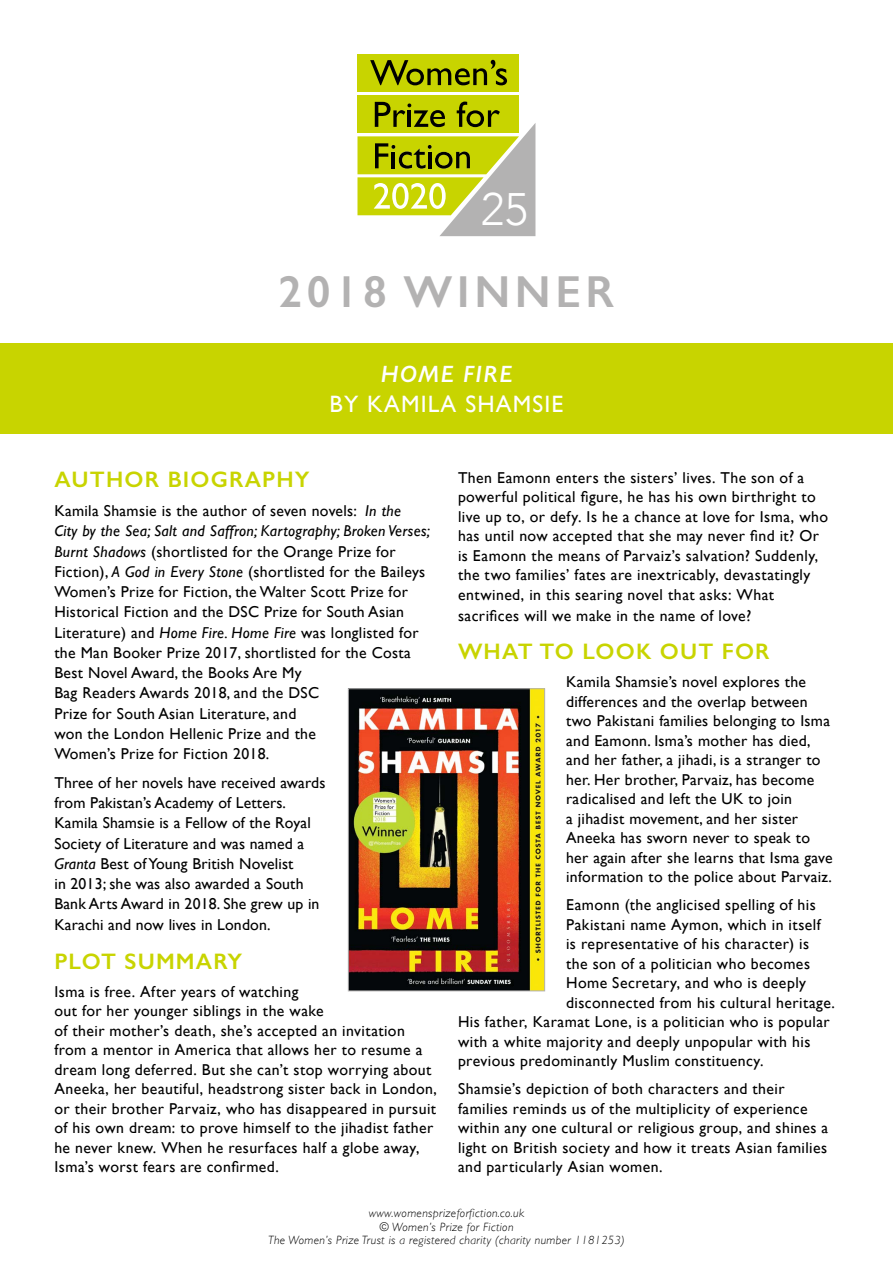
<style>
.page{position:relative;width:893px;height:1263px;background:#fff}
.page>*{position:absolute;margin:0;border:0;box-sizing:border-box;transform-origin:0 0}
.t1{font:300 45.45px "Avenir";color:#fff}
.t2{font:600 45px "Gill Sans";letter-spacing:.1em;color:#b3b2b2}
.t3{font:23.7px "Gill Sans";letter-spacing:.05em;color:#fff}
.t4{font:italic 600 23.7px "Gill Sans";letter-spacing:.05em;color:#fff}
.t5{font:600 22.5px "Gill Sans";letter-spacing:.05em;color:#c8d400}
.t6{font:15.75px/19.5px "Gill Sans";letter-spacing:.02em;color:#000}
.t7{font:italic 300 12px/13.5px "Gill Sans";letter-spacing:.03em;color:#000;text-align:center}
.s1{font-style:italic}
</style>
<div class="page">
<img style="left:350px;top:690px;width:193px;height:299px">
<div style="left:348px;top:688px;width:197px;height:303px;border:1px solid #b3b2b2"></div>
<div style="left:0;top:343px;width:893px;height:91px;background:#c8d400"></div>
<div style="left:357px;top:54px;width:162px;height:38px;background:#c8d400"></div>
<div style="left:357px;top:95px;width:162px;height:38px;background:#c8d400"></div>
<svg style="left:370px;top:60px;width:137px;height:25px"></svg>
<svg style="left:357px;top:102px;width:178px;height:134px"></svg>
<h1 class="t1" style="left:481px;top:182px;width:49px">25</h1>
<h2 class="t2" style="left:278px;top:264px;width:338px">2018 WINNER</h2>
<h3 class="t4" style="left:380px;top:360px;width:133px">HOME FIRE</h3>
<h3 class="t3" style="left:330px;top:390px;width:235px">BY KAMILA SHAMSIE</h3>
<h3 class="t5" style="left:54px;top:466px;width:257px">AUTHOR BIOGRAPHY</h3>
<p class="t6" style="left:54px;top:500px;width:377px;line-height:20.2px">Kamila Shamsie is the author of seven novels: <span class="s1">In the<br>City by the Sea; Salt and Saffron; Kartography; Broken Verses; Burnt Shadows</span> (shortlisted for the Orange Prize for Fiction), <span class="s1">A God in Every Stone</span> (shortlisted for the Baileys Women’s Prize for Fiction, the Walter Scott Prize for Historical Fiction and the DSC Prize for South Asian Literature) and <span class="s1">Home Fire. Home Fire</span> was longlisted for the Man Booker Prize 2017, shortlisted for the Costa Best Novel Award, the Books Are My<br>Bag Readers Awards 2018, and the DSC<br>Prize for South Asian Literature, and<br>won the London Hellenic Prize and the<br>Women’s Prize for Fiction 2018.</p>
<p class="t6" style="left:54px;top:772px;width:273px;line-height:20.4px">Three of her novels have received awards from Pakistan’s Academy of Letters.<br>Kamila Shamsie is a Fellow of the Royal Society of Literature and was named a <span class="s1">Granta</span> Best of Young British Novelist<br>in 2013; she was also awarded a South Bank Arts Award in 2018. She grew up in Karachi and now lives in London.</p>
<h3 class="t5" style="left:54px;top:947px;width:189px">PLOT SUMMARY</h3>
<p class="t6" style="left:54px;top:981px;width:384px">Isma is free. After years of watching<br>out for her younger siblings in the wake<br>of their mother’s death, she’s accepted an invitation from a mentor in America that allows her to resume a dream long deferred. But she can’t stop worrying about Aneeka, her beautiful, headstrong sister back in London, or their brother Parvaiz, who has disappeared in pursuit of his own dream: to prove himself to the jihadist father he never knew. When he resurfaces half a globe away, Isma’s worst fears are confirmed.</p>
<p class="t6" style="left:458px;top:468px;width:372px">Then Eamonn enters the sisters’ lives. The son of a powerful political figure, he has his own birthright to live up to, or defy. Is he a chance at love for Isma, who has until now accepted that she may never find it? Or is Eamonn the means of Parvaiz’s salvation? Suddenly, the two families’ fates are inextricably, devastatingly entwined, in this searing novel that asks: What</p>
<p class="t6" style="left:458px;top:606px;width:295px">sacrifices will we make in the name of love?</p>
<h3 class="t5" style="left:458px;top:638px;width:313px">WHAT TO LOOK OUT FOR</h3>
<p class="t6" style="left:566px;top:672px;width:268px">Kamila Shamsie’s novel explores the differences and the overlap between two Pakistani families belonging to Isma and Eamonn. Isma’s mother has died, and her father, a jihadi, is a stranger to her. Her brother, Parvaiz, has become radicalised and left the UK to join<br>a jihadist movement, and her sister Aneeka has sworn never to speak to her again after she learns that Isma gave information to the police about Parvaiz.</p>
<p class="t6" style="left:566px;top:895px;width:251px">Eamonn (the anglicised spelling of his</p>
<p class="t6" style="left:566px;top:915px;width:256px">Pakistani name Aymon, which in itself</p>
<p class="t6" style="left:566px;top:934px;width:245px">is representative of his character) is</p>
<p class="t6" style="left:566px;top:954px;width:245px">the son of a politician who becomes</p>
<p class="t6" style="left:566px;top:973px;width:242px">Home Secretary, and who is deeply</p>
<p class="t6" style="left:566px;top:993px;width:270px">disconnected from his cultural heritage.</p>
<p class="t6" style="left:458px;top:1012px;width:373px">His father, Karamat Lone, is a politician who is popular</p>
<p class="t6" style="left:458px;top:1032px;width:354px">with a white majority and deeply unpopular with his</p>
<p class="t6" style="left:458px;top:1051px;width:307px">previous predominantly Muslim constituency.</p>
<p class="t6" style="left:458px;top:1079px;width:372px">Shamsie’s depiction of both characters and their families reminds us of the multiplicity of experience within any one cultural or religious group, and shines a light on British society and how it treats Asian families and particularly Asian women.</p>
<p class="t7" style="left:268px;top:1206px;width:358px">www.womensprizeforfiction.co.uk<br>© Women’s Prize for Fiction<br>The Women’s Prize Trust is a registered charity (charity number 1181253)</p>
</div>
